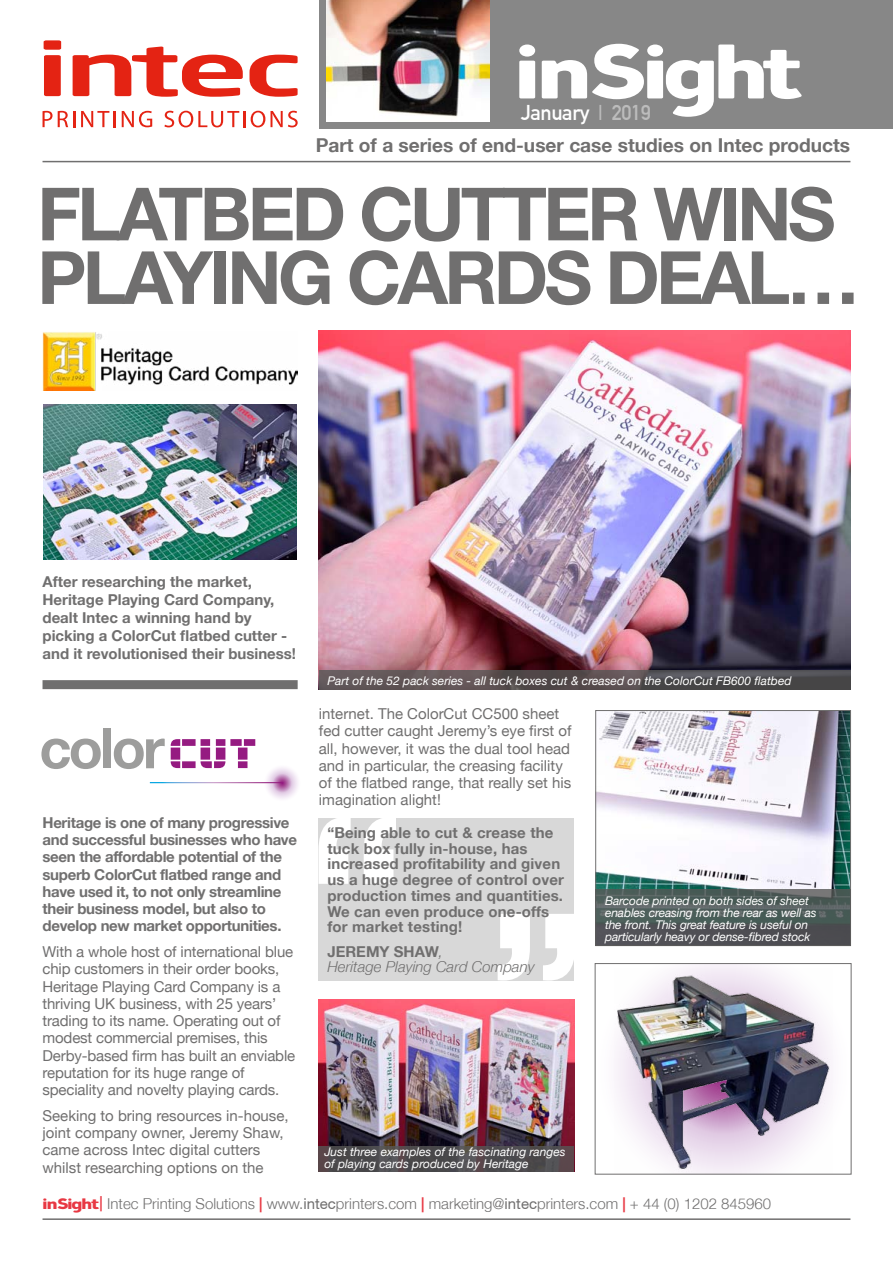
<style>
.page{position:relative;width:893px;height:1263px;background:#fff}
.page>*{position:absolute;margin:0;border:0;box-sizing:border-box;transform-origin:0 0}
.t1{font:700 76.35px "Brooklyn Samuels Five";letter-spacing:-.05em;color:#fff;scale:1.3 1}
.Header_1{font:700 73.5px/63.6px "Helvetica 75";letter-spacing:-.05em;color:#706f6f}
.t2{font:700 21px "DIN Alternate";letter-spacing:-.02em;color:#fff}
.t3{font:700 19.2px "Helvetica 75";color:#706f6f}
.Body_text{font:15px/17.2px "Helvetica Neue";letter-spacing:-.01em;color:#706f6f}
.Body_text-2{font:700 15px/17.2px "Helvetica 75";letter-spacing:-.02em;color:#706f6f}
.Quoted_text{font:700 15px/15.8px "Helvetica 75";letter-spacing:.01em;color:#706f6f}
.Bold_text_intro{font:700 15px/18px "Helvetica Neue";color:#706f6f}
.t4{font:300 15px "Helvetica 45";color:#706f6f}
.t5{font:italic 300 15px/15.8px "Helvetica 46";color:#706f6f}
.Picture_caption_whit{font:italic 12px/12px "Helvetica Neue";letter-spacing:-.01em;color:#fff}
.s1{color:#bcbcbc}
.s2{font-family:"Helvetica 75";font-weight:700;font-style:normal}
.s3{font-family:"Brooklyn Samuels Five";font-weight:700;color:#e83843}
.s4{font-family:"Helvetica 75";font-weight:700;color:#e83843}
.s5{font-family:"Helvetica 55 Roman";font-weight:400}
</style>
<div class="page">
<div style="left:319px;top:0;width:574px;height:129px;background:#878787"></div>
<svg style="left:44px;top:40px;width:17px;height:56px"></svg>
<svg style="left:73px;top:47px;width:170px;height:50px"></svg>
<svg style="left:249px;top:55px;width:49px;height:42px"></svg>
<svg style="left:43px;top:111px;width:32px;height:16px"></svg>
<svg style="left:81px;top:111px;width:35px;height:16px"></svg>
<svg style="left:122px;top:111px;width:30px;height:16px"></svg>
<svg style="left:164px;top:111px;width:75px;height:16px"></svg>
<hr style="left:243px;top:111px;width:3px;height:16px;background:#e42313">
<svg style="left:251px;top:111px;width:14px;height:16px"></svg>
<svg style="left:271px;top:111px;width:27px;height:16px"></svg>
<hr style="left:43px;top:161px;width:807px;height:1px;background:#706f6f">
<img style="left:327px;top:0;width:163px;height:122px">
<hr style="left:43px;top:1218px;width:807px;height:2px;background:#706f6f">
<img style="left:615px;top:968px;width:217px;height:204px">
<div style="left:595px;top:963px;width:256px;height:211px;border:1px solid #706f6f"></div>
<img style="left:43px;top:405px;width:254px;height:154px">
<div style="left:319px;top:818px;width:255px;height:162px;background:#d8d8d8"></div>
<svg style="left:498px;top:914px;width:76px;height:66px"></svg>
<svg style="left:318px;top:818px;width:78px;height:66px"></svg>
<div style="left:43px;top:680px;width:255px;height:9px;background:#706f6f"></div>
<img style="left:319px;top:330px;width:531px;height:340px">
<svg style="left:319px;top:670px;width:531px;height:19px;background:#575052"></svg>
<img style="left:42px;top:332px;width:255px;height:59px">
<svg style="left:41px;top:738px;width:60px;height:31px"></svg>
<div style="left:103px;top:728px;width:8px;height:40px;background:#9d9d9c"></div>
<svg style="left:114px;top:738px;width:51px;height:31px"></svg>
<svg style="left:171px;top:739px;width:84px;height:29px"></svg>
<svg style="left:263px;top:764px;width:38px;height:38px"></svg>
<hr style="left:150px;top:782px;width:133px;height:1px;background:#fff">
<img style="left:597px;top:712px;width:252px;height:177px">
<div style="left:595px;top:710px;width:256px;height:236px;border:1px solid #706f6f"></div>
<svg style="left:595px;top:889px;width:255px;height:57px;background:#505959"></svg>
<img style="left:319px;top:999px;width:255px;height:147px">
<svg style="left:319px;top:1146px;width:255px;height:26px;background:#4f4b4d"></svg>
<h1 class="t1" style="left:514px;top:28px;width:222px">inSight</h1>
<h3 class="t2" style="left:521px;top:97px;width:131px">January <span class="s1">| 2019</span></h3>
<p class="t3" style="left:316px;top:133px;width:536px">Part of a series of end-user case studies on Intec products</p>
<p class="Header_1" style="left:37px;top:181px;width:824px">FLATBED CUTTER WINS<br>PLAYING CARDS DEAL…</p>
<p class="Bold_text_intro" style="left:43px;top:573px;width:255px">After researching the market, Heritage Playing Card Company, dealt Intec a winning hand by picking a ColorCut flatbed cutter - and it revolutionised their business!</p>
<p class="Body_text-2" style="left:43px;top:813px;width:256px">Heritage is one of many progressive and successful businesses who have seen the affordable potential of the superb ColorCut flatbed range and have used it, to not only streamline their business model, but also to develop new market opportunities.</p>
<p class="Body_text" style="left:43px;top:944px;width:254px">With a whole host of international blue chip customers in their order books, Heritage Playing Card Company is a thriving UK business, with 25 years’ trading to its name. Operating out of modest commercial premises, this Derby-based firm has built an enviable reputation for its huge range of speciality and novelty playing cards.</p>
<p class="Body_text" style="left:43px;top:1108px;width:248px">Seeking to bring resources in-house, joint company owner, Jeremy Shaw, came across Intec digital cutters whilst researching options on the</p>
<p class="Picture_caption_whit" style="left:327px;top:675px;width:466px">Part of the 52 pack series - all tuck boxes cut &amp; creased on the ColorCut FB600 flatbed</p>
<p class="Body_text" style="left:319px;top:706px;width:254px">internet. The ColorCut CC500 sheet fed cutter caught Jeremy’s eye first of all, however, it was the dual tool head and in particular, the creasing facility of the flatbed range, that really set his imagination alight!</p>
<p class="Quoted_text" style="left:327px;top:824px;width:238px">“Being able to cut &amp; crease the tuck box fully in-house, has increased profitability and given us a huge degree of control over production times and quantities.<br>We can even produce one-offs for market testing!</p>
<p class="t5" style="left:327px;top:943px;width:209px"><span class="s2">JEREMY SHAW</span>,<br>Heritage Playing Card Company</p>
<p class="Picture_caption_whit" style="left:605px;top:895px;width:213px">Barcode printed on both sides of sheet enables creasing from the rear as well as the front. This great feature is useful on particularly heavy or dense-fibred stock</p>
<p class="Picture_caption_whit" style="left:324px;top:1147px;width:243px">Just three examples of the fascinating ranges of playing cards produced by Heritage</p>
<p class="t4" style="left:43px;top:1194px;width:730px"><span class="s3">inSight|</span> Intec Printing Solutions <span class="s4">|</span> www.<span class="s5">intec</span>printers.com <span class="s4">|</span> marketing@<span class="s5">intec</span>printers.com <span class="s4">|</span> + 44 (0) 1202 845960</p>
</div>
